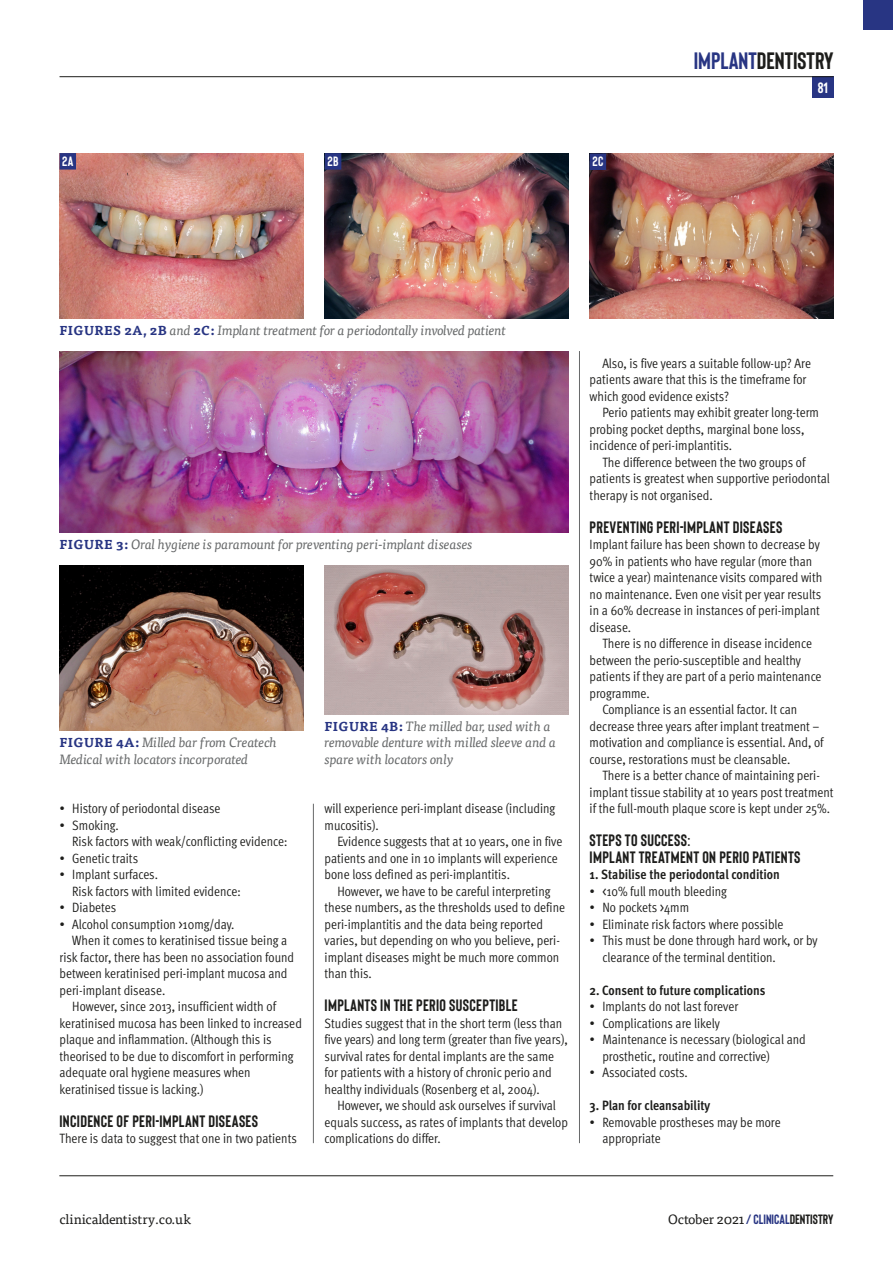
<style>
.page{position:relative;width:893px;height:1263px;background:#fff}
.page>*{position:absolute;margin:0;border:0;box-sizing:border-box;transform-origin:0 0}
.t1{font:700 23.7px "Bison";color:#1d1d1b}
.t2{font:700 16.5px/16.5px "Bison";letter-spacing:.02em;color:#1d1d1b}
.t3{font:700 15px "Bison";color:#fff}
.t4{font:13.5px/16.5px "Meta OT Cond Norm";color:#1d1d1b}
.t5{font:italic 13.5px/16.5px "Tisa Pro";letter-spacing:-.03em;color:#67696a}
.t6{font:700 condensed 13.5px "Meta OT";color:#1d1d1b}
.t7{font:13.5px "Tisa Pro";color:#1d1d1b}
.t8{font:700 13.5px "Bison";color:#fff}
.s1{color:#283583}
.s2{font-weight:700;font-style:normal;font-size:12.75px;color:#283583}
.s3{font-family:"Bison";font-weight:700;color:#283583}
.s4{font-family:"Bison";font-weight:700}
</style>
<div class="page">
<hr style="left:59px;top:1175px;width:774px;height:1px;background:#1d1d1b">
<div style="left:812px;top:77px;width:21px;height:21px;background:#283583"></div>
<hr style="left:60px;top:76px;width:773px;height:1px;background:#1d1d1b">
<div style="left:863px;top:0;width:30px;height:30px;background:#283583"></div>
<hr style="left:579px;top:351px;width:1px;height:792px;background:#67696a">
<hr style="left:313px;top:804px;width:1px;height:339px;background:#67696a">
<img style="left:60px;top:153px;width:243px;height:165px">
<img style="left:325px;top:153px;width:244px;height:165px">
<img style="left:590px;top:153px;width:243px;height:165px">
<img style="left:59px;top:351px;width:509px;height:181px">
<img style="left:60px;top:566px;width:243px;height:164px">
<img style="left:325px;top:566px;width:244px;height:148px">
<div style="left:60px;top:153px;width:16px;height:17px;background:#283583"></div>
<div style="left:325px;top:153px;width:16px;height:17px;background:#283583"></div>
<div style="left:590px;top:153px;width:16px;height:17px;background:#283583"></div>
<h1 class="t1" style="left:694px;top:46px;width:141px"><span class="s1">IMPLANT</span>DENTISTRY</h1>
<p class="t8" style="left:62px;top:153px;width:13px">2A</p>
<p class="t8" style="left:328px;top:153px;width:13px">2B</p>
<p class="t8" style="left:592px;top:153px;width:12px">2C</p>
<p class="t5" style="left:60px;top:321px;width:448px"><span class="s2">FIGURES 2A, 2B</span> and <span class="s2">2C:</span> Implant treatment for a periodontally involved patient</p>
<p class="t3" style="left:818px;top:78px;width:12px">81</p>
<p class="t5" style="left:60px;top:535px;width:415px"><span class="s2">FIGURE 3:</span> Oral hygiene is paramount for preventing peri-implant diseases</p>
<p class="t5" style="left:60px;top:733px;width:219px"><span class="s2">FIGURE 4A:</span> Milled bar from Createch<br>Medical with locators incorporated</p>
<p class="t4" style="left:60px;top:800px;width:162px">• History of periodontal disease</p>
<p class="t4" style="left:72px;top:816px;width:216px;text-indent:-13px">• Smoking.<br>Risk factors with weak/conflicting evidence:</p>
<p class="t4" style="left:60px;top:849px;width:80px">• Genetic traits</p>
<p class="t4" style="left:72px;top:866px;width:170px;text-indent:-13px">• Implant surfaces.<br>Risk factors with limited evidence:</p>
<p class="t4" style="left:60px;top:899px;width:58px">• Diabetes</p>
<p class="t4" style="left:60px;top:915px;width:176px">• Alcohol consumption &gt;10mg/day.</p>
<p class="t4" style="left:72px;top:932px;width:216px">When it comes to keratinised tissue being a</p>
<p class="t4" style="left:60px;top:948px;width:236px">risk factor, there has been no association found</p>
<p class="t4" style="left:60px;top:965px;width:230px">between keratinised peri-implant mucosa and</p>
<p class="t4" style="left:60px;top:981px;width:107px">peri-implant disease.</p>
<p class="t4" style="left:72px;top:998px;width:205px">However, since 2013, insufficient width of</p>
<p class="t4" style="left:60px;top:1014px;width:244px">keratinised mucosa has been linked to increased</p>
<p class="t4" style="left:60px;top:1031px;width:214px">plaque and inflammation. (Although this is</p>
<p class="t4" style="left:60px;top:1047px;width:236px">theorised to be due to discomfort in performing</p>
<p class="t4" style="left:60px;top:1064px;width:193px">adequate oral hygiene measures when</p>
<p class="t4" style="left:60px;top:1080px;width:146px">keratinised tissue is lacking.)</p>
<p class="t2" style="left:60px;top:1112px;width:200px">INCIDENCE OF PERI-IMPLANT DISEASES</p>
<p class="t4" style="left:60px;top:1130px;width:239px">There is data to suggest that one in two patients</p>
<p class="t5" style="left:325px;top:717px;width:233px"><span class="s2">FIGURE 4B:</span> The milled bar, used with a removable denture with milled sleeve and a spare with locators only</p>
<p class="t4" style="left:325px;top:800px;width:232px">will experience peri-implant disease (including mucositis).</p>
<p class="t4" style="left:325px;top:833px;width:239px;text-indent:13px">Evidence suggests that at 10 years, one in five patients and one in 10 implants will experience bone loss defined as peri-implantitis.</p>
<p class="t4" style="left:325px;top:882px;width:242px;text-indent:13px">However, we have to be careful interpreting these numbers, as the thresholds used to define peri-implantitis and the data being reported varies, but depending on who you believe, peri&shy;implant diseases might be much more common than this.</p>
<p class="t2" style="left:325px;top:996px;width:195px">IMPLANTS IN THE PERIO SUSCEPTIBLE</p>
<p class="t4" style="left:325px;top:1014px;width:245px">Studies suggest that in the short term (less than five years) and long term (greater than five years), survival rates for dental implants are the same for patients with a history of chronic perio and healthy individuals (Rosenberg et al, 2004).</p>
<p class="t4" style="left:325px;top:1097px;width:245px;text-indent:13px">However, we should ask ourselves if survival equals success, as rates of implants that develop complications do differ.</p>
<p class="t4" style="left:590px;top:354px;width:223px;text-indent:13px">Also, is five years a suitable follow-up? Are patients aware that this is the timeframe for which good evidence exists?</p>
<p class="t4" style="left:590px;top:404px;width:231px;text-indent:13px">Perio patients may exhibit greater long-term probing pocket depths, marginal bone loss, incidence of peri-implantitis.</p>
<p class="t4" style="left:590px;top:453px;width:242px;text-indent:13px">The difference between the two groups of patients is greatest when supportive periodontal therapy is not organised.</p>
<p class="t2" style="left:590px;top:518px;width:194px">PREVENTING PERI-IMPLANT DISEASES</p>
<p class="t4" style="left:590px;top:536px;width:234px">Implant failure has been shown to decrease by 90% in patients who have regular (more than twice a year) maintenance visits compared with no maintenance. Even one visit per year results in a 60% decrease in instances of peri-implant disease.</p>
<p class="t4" style="left:602px;top:635px;width:211px">There is no difference in disease incidence</p>
<p class="t4" style="left:590px;top:651px;width:213px">between the perio-susceptible and healthy</p>
<p class="t4" style="left:590px;top:668px;width:233px">patients if they are part of a perio maintenance</p>
<p class="t4" style="left:590px;top:684px;width:62px">programme.</p>
<p class="t4" style="left:602px;top:701px;width:197px">Compliance is an essential factor. It can</p>
<p class="t4" style="left:590px;top:717px;width:231px">decrease three years after implant treatment –</p>
<p class="t4" style="left:590px;top:734px;width:235px">motivation and compliance is essential. And, of</p>
<p class="t4" style="left:590px;top:750px;width:202px">course, restorations must be cleansable.</p>
<p class="t4" style="left:602px;top:767px;width:219px">There is a better chance of maintaining peri-</p>
<p class="t4" style="left:590px;top:783px;width:245px">implant tissue stability at 10 years post treatment</p>
<p class="t4" style="left:590px;top:800px;width:242px">if the full-mouth plaque score is kept under 25%.</p>
<p class="t2" style="left:590px;top:831px;width:212px">STEPS TO SUCCESS:<br>IMPLANT TREATMENT ON PERIO PATIENTS</p>
<p class="t6" style="left:590px;top:866px;width:192px">1. Stabilise the periodontal condition</p>
<p class="t4" style="left:590px;top:882px;width:139px">• &lt;10% full mouth bleeding</p>
<p class="t4" style="left:590px;top:899px;width:101px">• No pockets &gt;4mm</p>
<p class="t4" style="left:590px;top:915px;width:195px">• Eliminate risk factors where possible</p>
<p class="t4" style="left:602px;top:932px;width:217px;text-indent:-13px">• This must be done through hard work, or by clearance of the terminal dentition.</p>
<p class="t6" style="left:590px;top:981px;width:177px">2. Consent to future complications</p>
<p class="t4" style="left:590px;top:998px;width:150px">• Implants do not last forever</p>
<p class="t4" style="left:590px;top:1014px;width:132px">• Complications are likely</p>
<p class="t4" style="left:602px;top:1031px;width:205px;text-indent:-13px">• Maintenance is necessary (biological and prosthetic, routine and corrective)</p>
<p class="t4" style="left:590px;top:1064px;width:100px">• Associated costs.</p>
<p class="t6" style="left:590px;top:1097px;width:122px">3. Plan for cleansability</p>
<p class="t4" style="left:602px;top:1113px;width:180px;text-indent:-13px">• Removable prostheses may be more appropriate</p>
<p class="t7" style="left:60px;top:1209px;width:133px">clinicaldentistry.co.uk</p>
<p class="t7" style="left:668px;top:1209px;width:167px">October 2021 <span class="s3">/ CLINICAL</span><span class="s4">DENTISTRY</span></p>
</div>
